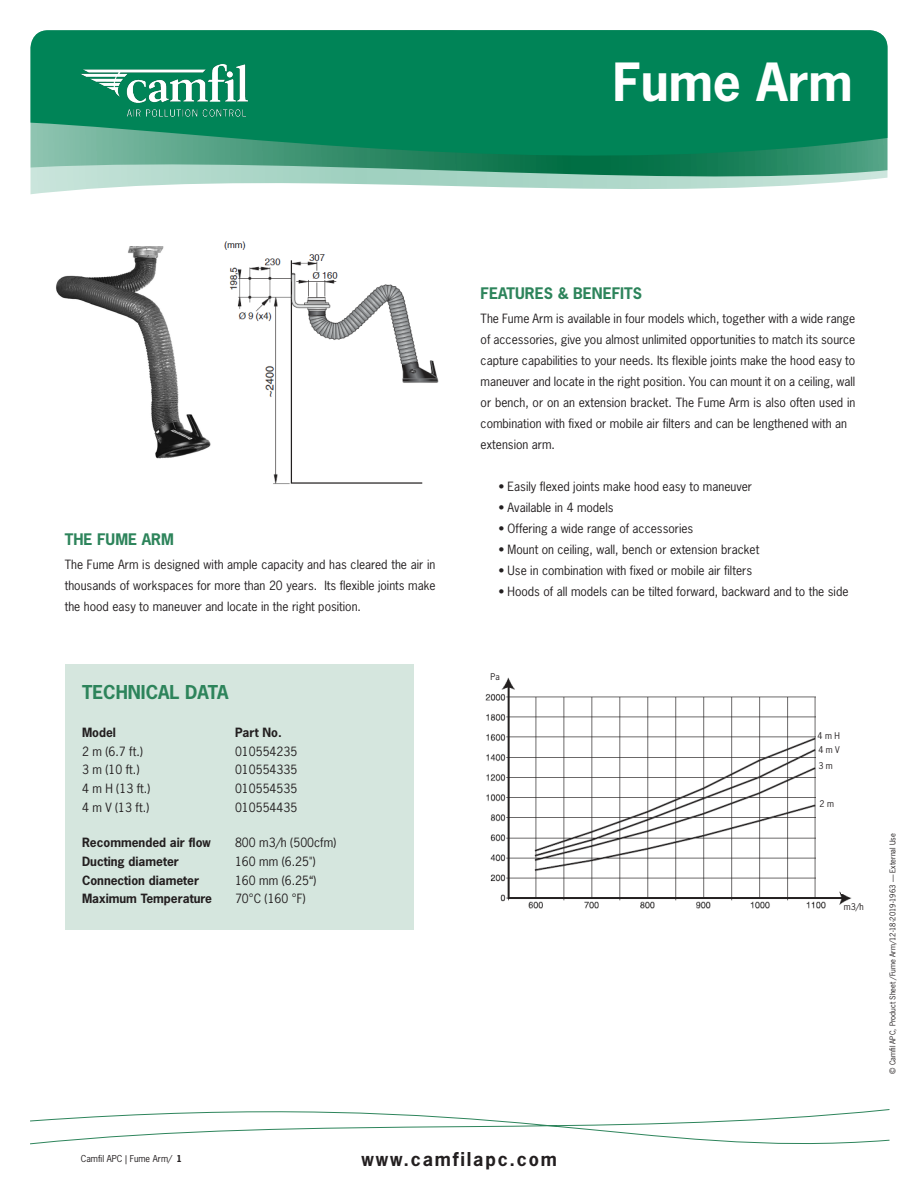
<style>
.page{position:relative;width:918px;height:1188px;background:#fff}
.page>*{position:absolute;margin:0;border:0;box-sizing:border-box;transform-origin:0 0}
.t1{font:700 49.5px "News Gothic Std";color:#fff}
.ruta{font:700 18px "News Gothic Std";letter-spacing:.1em;color:#231f20}
.t2{font:700 18px "News Gothic Std";color:#2d845b}
.Titelschrift_20_pt{font:700 15px "News Gothic Std";color:#2d845b}
.t3{font:12px/21px "News Gothic Std";color:#231f20;text-align:justify}
.t4{font:700 12px "News Gothic Std";color:#231f20}
.t5{font:9px "News Gothic Std";color:#231f20}
.t6{font:8.7px "News Gothic Std";color:#231f20}
.tabell{font:7.5px "News Gothic Std";color:#231f20}
.s1{font-weight:700}
</style>
<div class="page">
<svg style="left:30px;top:1109px;width:860px;height:36px"></svg>
<svg style="left:31px;top:30px;width:856px;height:164px;background:#2a9670"></svg>
<img style="left:81px;top:64px;width:166px;height:54px">
<div style="left:65px;top:664px;width:349px;height:266px;background:#d5e6de"></div>
<img style="left:56px;top:246px;width:155px;height:213px">
<img style="left:224px;top:241px;width:215px;height:243px">
<img style="left:485px;top:677px;width:367px;height:232px">
<div style="left:850px;top:812px;width:8px;height:11px;background:#fff;border-radius:2px"></div>
<div style="left:816px;top:691px;width:31px;height:200px;background:#fff"></div>
<div style="left:490px;top:673px;width:12px;height:14px;background:#fff;border-radius:5px"></div>
<div style="left:491px;top:673px;width:12px;height:9px;background:#fff"></div>
<div style="left:843px;top:903px;width:12px;height:15px;background:#fff;border-radius:5px"></div>
<div style="left:844px;top:903px;width:31px;height:22px;background:#fff"></div>
<svg style="left:842px;top:891px;width:8px;height:3px"></svg>
<p class="t1" style="left:613px;top:49px;width:241px">Fume Arm</p>
<p class="Titelschrift_20_pt" style="left:65px;top:529px;width:111px">THE FUME ARM</p>
<p class="t3" style="left:65px;top:553px;width:372px">The Fume Arm is designed with ample capacity and has cleared the air in thousands of workspaces for more than 20 years. Its flexible joints make the hood easy to maneuver and locate in the right position.</p>
<p class="t2" style="left:82px;top:680px;width:148px">TECHNICAL DATA</p>
<p class="t4" style="left:82px;top:724px;width:35px">Model</p>
<p class="t4" style="left:235px;top:724px;width:48px">Part No.</p>
<p class="t3" style="left:82px;top:740px;width:62px">2 m (6.7 ft.)</p>
<p class="t3" style="left:235px;top:740px;width:64px">010554235</p>
<p class="t3" style="left:82px;top:759px;width:59px">3 m (10 ft.)</p>
<p class="t3" style="left:235px;top:759px;width:64px">010554335</p>
<p class="t3" style="left:82px;top:778px;width:70px">4 m H (13 ft.)</p>
<p class="t3" style="left:235px;top:778px;width:64px">010554535</p>
<p class="t3" style="left:82px;top:796px;width:69px">4 m V (13 ft.)</p>
<p class="t3" style="left:235px;top:796px;width:64px">010554435</p>
<p class="t4" style="left:82px;top:835px;width:130px">Recommended air flow</p>
<p class="t3" style="left:235px;top:832px;width:103px">800 m3/h (500cfm)</p>
<p class="t4" style="left:82px;top:853px;width:98px">Ducting diameter</p>
<p class="t3" style="left:235px;top:851px;width:82px">160 mm (6.25")</p>
<p class="t4" style="left:82px;top:872px;width:119px">Connection diameter</p>
<p class="t3" style="left:235px;top:869px;width:83px">160 mm (6.25“)</p>
<p class="t4" style="left:82px;top:891px;width:131px">Maximum Temperature</p>
<p class="t3" style="left:235px;top:888px;width:72px">70°C (160 °F)</p>
<p class="Titelschrift_20_pt" style="left:481px;top:283px;width:163px">FEATURES &amp; BENEFITS</p>
<p class="t3" style="left:481px;top:308px;width:376px">The Fume Arm is available in four models which, together with a wide range of accessories, give you almost unlimited opportunities to match its source capture capabilities to your needs. Its flexible joints make the hood easy to maneuver and locate in the right position. You can mount it on a ceiling, wall</p>
<p class="t3" style="left:481px;top:392px;width:376px">or bench, or on an extension bracket. The Fume Arm is also often used in combination with fixed or mobile air filters and can be lengthened with an</p>
<p class="t3" style="left:481px;top:434px;width:76px">extension arm.</p>
<p class="t3" style="left:499px;top:476px;width:255px">• Easily flexed joints make hood easy to maneuver</p>
<p class="t3" style="left:499px;top:497px;width:117px">• Available in 4 models</p>
<p class="t3" style="left:499px;top:518px;width:196px">• Offering a wide range of accessories</p>
<p class="t3" style="left:499px;top:539px;width:262px">• Mount on ceiling, wall, bench or extension bracket</p>
<p class="t3" style="left:499px;top:560px;width:255px">• Use in combination with fixed or mobile air filters</p>
<p class="t3" style="left:499px;top:581px;width:351px">• Hoods of all models can be tilted forward, backward and to the side</p>
<p class="t6" style="left:491px;top:671px;width:11px">Pa</p>
<p class="t6" style="left:817px;top:730px;width:24px">4 m H</p>
<p class="t6" style="left:818px;top:744px;width:23px">4 m V</p>
<p class="t6" style="left:818px;top:760px;width:16px">3 m</p>
<p class="t6" style="left:820px;top:798px;width:16px">2 m</p>
<p class="t6" style="left:844px;top:901px;width:22px">m3/h</p>
<p class="tabell" style="left:888px;top:1074px;width:242px;rotate:-90deg">© Camfil APC, Product Sheet /Fume Arm/12-18-2019-1963 — External Use</p>
<p class="t5" style="left:81px;top:1152px;width:103px">Camfil APC | Fume Arm/ <span class="s1">1</span></p>
<p class="ruta" style="left:362px;top:1148px;width:197px">www.camfilapc.com</p>
</div>
